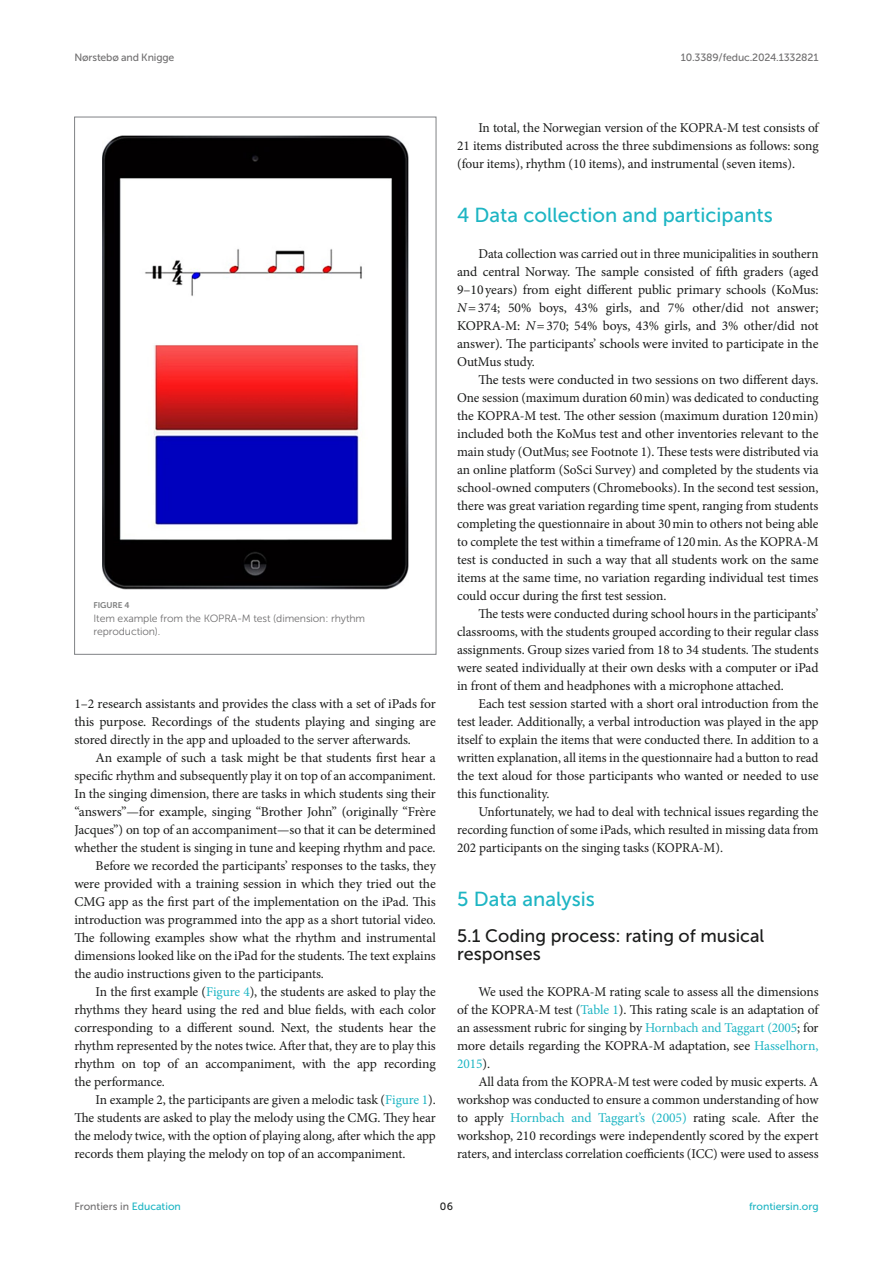
<style>
.page{position:relative;width:893px;height:1263px;background:#fff}
.page>*{position:absolute;margin:0;border:0;box-sizing:border-box;transform-origin:0 0}
.HEAD_1{font:20.25px "Museo Sans 500";color:#1db5c3}
.HEAD_2_after_HEAD_1{font:18px/18px "Museo Sans 500";color:#1b1c1b}
.TEXT{font:13.5px/18px "Minion Pro";letter-spacing:-.005em;color:#1b1c1b;text-align:justify}
.TEXT_FLUSH{font:13.5px/18px "Minion Pro";letter-spacing:-.01em;color:#1b1c1b;text-align:justify}
.t1{font:10.5px "Museo Sans 500";letter-spacing:-.015em;color:#706f70}
.FIG_LEG{font:10.5px/13.5px "Museo Sans 300";letter-spacing:-.01em;color:#706f70}
.t2{font:10.5px "Museo Sans 500";color:#1db5c3}
.t3{font:10.5px "Museo Sans 500";color:#1b1c1b}
.FIG_HD{font:8.25px "Museo Sans 700";letter-spacing:-.01em;color:#7e7f7f}
.s1{color:#1db5c3}
.s2{font-style:italic}
</style>
<div class="page">
<img style="left:102px;top:136px;width:306px;height:454px">
<p class="t1" style="left:74px;top:51px;width:101px">Nørstebø and Knigge</p>
<p class="t1" style="left:681px;top:51px;width:139px">10.3389/feduc.2024.1332821</p>
<p class="FIG_HD" style="left:94px;top:601px;width:37px">FIGURE 4</p>
<p class="FIG_LEG" style="left:94px;top:612px;width:273px">Item example from the KOPRA-M test (dimension: rhythm reproduction).</p>
<p class="TEXT" style="left:74px;top:695px;width:363px">1–2 research assistants and provides the class with a set of iPads for this purpose. Recordings of the students playing and singing are stored directly in the app and uploaded to the server afterwards.</p>
<p class="TEXT" style="left:74px;top:749px;width:363px;text-indent:21px">An example of such a task might be that students first hear a specific rhythm and subsequently play it on top of an accompaniment.<br>In the singing dimension, there are tasks in which students sing their “answers”—for example, singing “Brother John” (originally “Frère Jacques”) on top of an accompaniment—so that it can be determined whether the student is singing in tune and keeping rhythm and pace.</p>
<p class="TEXT" style="left:74px;top:857px;width:363px;text-indent:21px">Before we recorded the participants’ responses to the tasks, they were provided with a training session in which they tried out the CMG app as the first part of the implementation on the iPad. This introduction was programmed into the app as a short tutorial video.<br>The following examples show what the rhythm and instrumental dimensions looked like on the iPad for the students. The text explains the audio instructions given to the participants.</p>
<p class="TEXT" style="left:74px;top:983px;width:363px;text-indent:21px">In the first example (<span class="s1">Figure 4</span>), the students are asked to play the rhythms they heard using the red and blue fields, with each color corresponding to a different sound. Next, the students hear the rhythm represented by the notes twice. After that, they are to play this rhythm on top of an accompaniment, with the app recording the performance.</p>
<p class="TEXT" style="left:74px;top:1091px;width:363px;text-indent:21px">In example 2, the participants are given a melodic task (<span class="s1">Figure 1</span>).<br>The students are asked to play the melody using the CMG. They hear the melody twice, with the option of playing along, after which the app records them playing the melody on top of an accompaniment.</p>
<p class="TEXT" style="left:457px;top:119px;width:363px;text-indent:21px">In total, the Norwegian version of the KOPRA-M test consists of 21 items distributed across the three subdimensions as follows: song (four items), rhythm (10 items), and instrumental (seven items).</p>
<p class="HEAD_1" style="left:457px;top:204px;width:317px">4 Data collection and participants</p>
<p class="TEXT_FLUSH" style="left:457px;top:245px;width:363px;text-indent:21px">Data collection was carried out in three municipalities in southern and central Norway. The sample consisted of fifth graders (aged 9–10years) from eight different public primary schools (KoMus:<br><span class="s2">N</span>=374; 50% boys, 43% girls, and 7% other/did not answer; KOPRA-M: <span class="s2">N</span>=370; 54% boys, 43% girls, and 3% other/did not answer). The participants’ schools were invited to participate in the OutMus study.</p>
<p class="TEXT" style="left:457px;top:371px;width:363px;text-indent:21px">The tests were conducted in two sessions on two different days.<br>One session (maximum duration 60min) was dedicated to conducting the KOPRA-M test. The other session (maximum duration 120min) included both the KoMus test and other inventories relevant to the main study (OutMus; see Footnote 1). These tests were distributed via an online platform (SoSci Survey) and completed by the students via school-owned computers (Chromebooks). In the second test session, there was great variation regarding time spent, ranging from students completing the questionnaire in about 30min to others not being able to complete the test within a timeframe of 120min. As the KOPRA-M test is conducted in such a way that all students work on the same items at the same time, no variation regarding individual test times could occur during the first test session.</p>
<p class="TEXT" style="left:457px;top:605px;width:363px;text-indent:21px">The tests were conducted during school hours in the participants’ classrooms, with the students grouped according to their regular class assignments. Group sizes varied from 18 to 34 students. The students were seated individually at their own desks with a computer or iPad in front of them and headphones with a microphone attached.</p>
<p class="TEXT" style="left:457px;top:695px;width:363px;text-indent:21px">Each test session started with a short oral introduction from the test leader. Additionally, a verbal introduction was played in the app itself to explain the items that were conducted there. In addition to a written explanation, all items in the questionnaire had a button to read the text aloud for those participants who wanted or needed to use this functionality.</p>
<p class="TEXT" style="left:457px;top:803px;width:363px;text-indent:21px">Unfortunately, we had to deal with technical issues regarding the recording function of some iPads, which resulted in missing data from 202 participants on the singing tasks (KOPRA-M).</p>
<p class="HEAD_1" style="left:457px;top:888px;width:139px">5 Data analysis</p>
<p class="HEAD_2_after_HEAD_1" style="left:457px;top:927px;width:309px">5.1 Coding process: rating of musical responses</p>
<p class="TEXT_FLUSH" style="left:457px;top:983px;width:363px;text-indent:21px">We used the KOPRA-M rating scale to assess all the dimensions of the KOPRA-M test (<span class="s1">Table 1</span>). This rating scale is an adaptation of an assessment rubric for singing by <span class="s1">Hornbach and Taggart (2005</span>; for more details regarding the KOPRA-M adaptation, see <span class="s1">Hasselhorn, 2015</span>).</p>
<p class="TEXT" style="left:457px;top:1073px;width:363px;text-indent:21px">All data from the KOPRA-M test were coded by music experts. A workshop was conducted to ensure a common understanding of how to apply <span class="s1">Hornbach and Taggart’s (2005)</span> rating scale. After the workshop, 210 recordings were independently scored by the expert raters, and interclass correlation coefficients (ICC) were used to assess</p>
<p class="t1" style="left:74px;top:1200px;width:108px">Frontiers in <span class="s1">Education</span></p>
<p class="t3" style="left:440px;top:1200px;width:15px">06</p>
<p class="t2" style="left:749px;top:1200px;width:71px">frontiersin.org</p>
</div>
